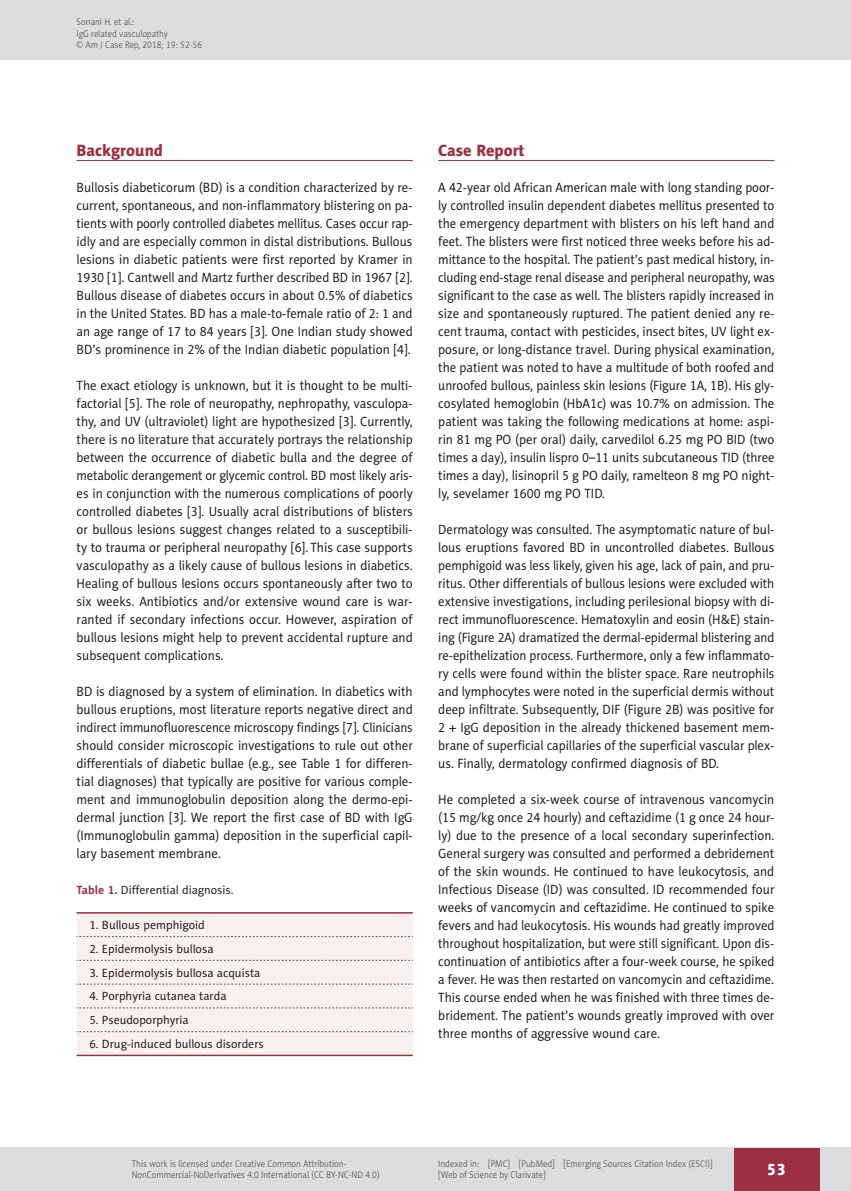
<style>
.page{position:relative;width:851px;height:1191px;background:#fff}
.page>*{position:absolute;margin:0;border:0;box-sizing:border-box;transform-origin:0 0}
.AJCR_Headline_1{font:16.5px "Naomi Sans EFN Heavy";color:#9d2f42}
.t1{font:16.5px "Naomi Sans EFN Heavy";color:#fff}
.AJCR_Body{font:13.5px/18px "Naomi Sans EFN";color:#231f20;text-align:justify;scale:.95 1}
.AJCR_Tabela_zawartos{font:12px "Naomi Sans EFN";color:#231f20}
.AJCR_Tabela_tytul{font:12px "Naomi Sans EFN";color:#231f20}
.AJCR_pagina_zywa{font:9.75px/11.2px "Naomi Sans EFN Light";color:#57585a;scale:.9 1}
.AJCR_pagina_sygnatur{font:9.75px "Naomi Sans EFN Light";color:#57585a;scale:.9 1}
.s1{font-weight:700;color:#9d2f42}
</style>
<div class="page">
<hr style="left:77px;top:160px;width:335px;height:1px;background:#9d2f42">
<hr style="left:438px;top:160px;width:336px;height:1px;background:#9d2f42">
<div style="left:77px;top:913px;width:335px;height:141px;background:#f7f0ef"></div>
<svg style="left:77px;top:960px;width:336px;height:1px"></svg>
<svg style="left:77px;top:984px;width:336px;height:1px"></svg>
<svg style="left:77px;top:1007px;width:336px;height:1px"></svg>
<hr style="left:77px;top:912px;width:335px;height:1px;background:#9d2f42">
<svg style="left:77px;top:936px;width:336px;height:1px"></svg>
<svg style="left:77px;top:1031px;width:336px;height:1px"></svg>
<hr style="left:77px;top:1054px;width:335px;height:2px;background:#9d2f42">
<div style="left:0;top:1148px;width:850px;height:43px;background:#dcdddf"></div>
<div style="left:733px;top:1147px;width:86px;height:43px;background:#9d2f42"></div>
<div style="left:0;top:0;width:850px;height:60px;background:#dcdddf"></div>
<p class="AJCR_pagina_zywa" style="left:77px;top:16px;width:103px">Sonani H. et al.:<br>IgG related vasculopathy</p>
<p class="AJCR_pagina_sygnatur" style="left:77px;top:39px;width:141px">© Am J Case Rep, 2018; 19: 52-56</p>
<p class="AJCR_Headline_1" style="left:77px;top:140px;width:88px">Background</p>
<p class="AJCR_Body" style="left:77px;top:178px;width:355px">Bullosis diabeticorum (BD) is a condition characterized by re&shy;current, spontaneous, and non-inflammatory blistering on pa&shy;tients with poorly controlled diabetes mellitus. Cases occur rap&shy;idly and are especially common in distal distributions. Bullous lesions in diabetic patients were first reported by Kramer in 1930 [1]. Cantwell and Martz further described BD in 1967 [2].<br>Bullous disease of diabetes occurs in about 0.5% of diabetics in the United States. BD has a male-to-female ratio of 2: 1 and an age range of 17 to 84 years [3]. One Indian study showed BD’s prominence in 2% of the Indian diabetic population [4].</p>
<p class="AJCR_Body" style="left:77px;top:376px;width:355px">The exact etiology is unknown, but it is thought to be multi&shy;factorial [5]. The role of neuropathy, nephropathy, vasculopa&shy;thy, and UV (ultraviolet) light are hypothesized [3]. Currently, there is no literature that accurately portrays the relationship between the occurrence of diabetic bulla and the degree of metabolic derangement or glycemic control. BD most likely aris&shy;es in conjunction with the numerous complications of poorly controlled diabetes [3]. Usually acral distributions of blisters or bullous lesions suggest changes related to a susceptibili&shy;ty to trauma or peripheral neuropathy [6]. This case supports vasculopathy as a likely cause of bullous lesions in diabetics.<br>Healing of bullous lesions occurs spontaneously after two to six weeks. Antibiotics and/or extensive wound care is war&shy;ranted if secondary infections occur. However, aspiration of bullous lesions might help to prevent accidental rupture and subsequent complications.</p>
<p class="AJCR_Body" style="left:77px;top:682px;width:355px">BD is diagnosed by a system of elimination. In diabetics with bullous eruptions, most literature reports negative direct and indirect immunofluorescence microscopy findings [7]. Clinicians should consider microscopic investigations to rule out other differentials of diabetic bullae (e.g., see Table 1 for differen&shy;tial diagnoses) that typically are positive for various comple&shy;ment and immunoglobulin deposition along the dermo-epi&shy;dermal junction [3]. We report the first case of BD with IgG (Immunoglobulin gamma) deposition in the superficial capil&shy;lary basement membrane.</p>
<p class="AJCR_Tabela_tytul" style="left:77px;top:883px;width:158px"><span class="s1">Table 1.</span> Differential diagnosis.</p>
<p class="AJCR_Tabela_zawartos" style="left:89px;top:918px;width:117px">1. Bullous pemphigoid</p>
<p class="AJCR_Tabela_zawartos" style="left:89px;top:942px;width:126px">2. Epidermolysis bullosa</p>
<p class="AJCR_Tabela_zawartos" style="left:89px;top:965px;width:172px">3. Epidermolysis bullosa acquista</p>
<p class="AJCR_Tabela_zawartos" style="left:89px;top:989px;width:139px">4. Porphyria cutanea tarda</p>
<p class="AJCR_Tabela_zawartos" style="left:89px;top:1013px;width:101px">5. Pseudoporphyria</p>
<p class="AJCR_Tabela_zawartos" style="left:89px;top:1037px;width:176px">6. Drug-induced bullous disorders</p>
<p class="AJCR_Headline_1" style="left:438px;top:140px;width:88px">Case Report</p>
<p class="AJCR_Body" style="left:438px;top:178px;width:355px">A 42-year old African American male with long standing poor&shy;ly controlled insulin dependent diabetes mellitus presented to the emergency department with blisters on his left hand and feet. The blisters were first noticed three weeks before his ad&shy;mittance to the hospital. The patient’s past medical history, in&shy;cluding end-stage renal disease and peripheral neuropathy, was significant to the case as well. The blisters rapidly increased in size and spontaneously ruptured. The patient denied any re&shy;cent trauma, contact with pesticides, insect bites, UV light ex&shy;posure, or long-distance travel. During physical examination, the patient was noted to have a multitude of both roofed and unroofed bullous, painless skin lesions (Figure 1A, 1B). His gly&shy;cosylated hemoglobin (HbA1c) was 10.7% on admission. The patient was taking the following medications at home: aspi&shy;rin 81 mg PO (per oral) daily, carvedilol 6.25 mg PO BID (two times a day), insulin lispro 0–11 units subcutaneous TID (three times a day), lisinopril 5 g PO daily, ramelteon 8 mg PO night&shy;ly, sevelamer 1600 mg PO TID.</p>
<p class="AJCR_Body" style="left:438px;top:520px;width:355px">Dermatology was consulted. The asymptomatic nature of bul&shy;lous eruptions favored BD in uncontrolled diabetes. Bullous pemphigoid was less likely, given his age, lack of pain, and pru&shy;ritus. Other differentials of bullous lesions were excluded with extensive investigations, including perilesional biopsy with di&shy;rect immunofluorescence. Hematoxylin and eosin (H&amp;E) stain&shy;ing (Figure 2A) dramatized the dermal-epidermal blistering and re-epithelization process. Furthermore, only a few inflammato&shy;ry cells were found within the blister space. Rare neutrophils and lymphocytes were noted in the superficial dermis without deep infiltrate. Subsequently, DIF (Figure 2B) was positive for 2 + IgG deposition in the already thickened basement mem&shy;brane of superficial capillaries of the superficial vascular plex&shy;us. Finally, dermatology confirmed diagnosis of BD.</p>
<p class="AJCR_Body" style="left:438px;top:790px;width:355px">He completed a six-week course of intravenous vancomycin (15 mg/kg once 24 hourly) and ceftazidime (1 g once 24 hour&shy;ly) due to the presence of a local secondary superinfection.<br>General surgery was consulted and performed a debridement of the skin wounds. He continued to have leukocytosis, and Infectious Disease (ID) was consulted. ID recommended four weeks of vancomycin and ceftazidime. He continued to spike fevers and had leukocytosis. His wounds had greatly improved throughout hospitalization, but were still significant. Upon dis&shy;continuation of antibiotics after a four-week course, he spiked a fever. He was then restarted on vancomycin and ceftazidime.<br>This course ended when he was finished with three times de&shy;bridement. The patient’s wounds greatly improved with over three months of aggressive wound care.</p>
<p class="AJCR_pagina_zywa" style="left:132px;top:1158px;width:277px">This work is licensed under Creative Common Attribution-<br>NonCommercial-NoDerivatives 4.0 International (CC BY-NC-ND 4.0)</p>
<p class="AJCR_pagina_zywa" style="left:438px;top:1158px;width:306px">Indexed in: [PMC] [PubMed] [Emerging Sources Citation Index (ESCI)] [Web of Science by Clarivate]</p>
<p class="t1" style="left:766px;top:1159px;width:21px">53</p>
</div>
